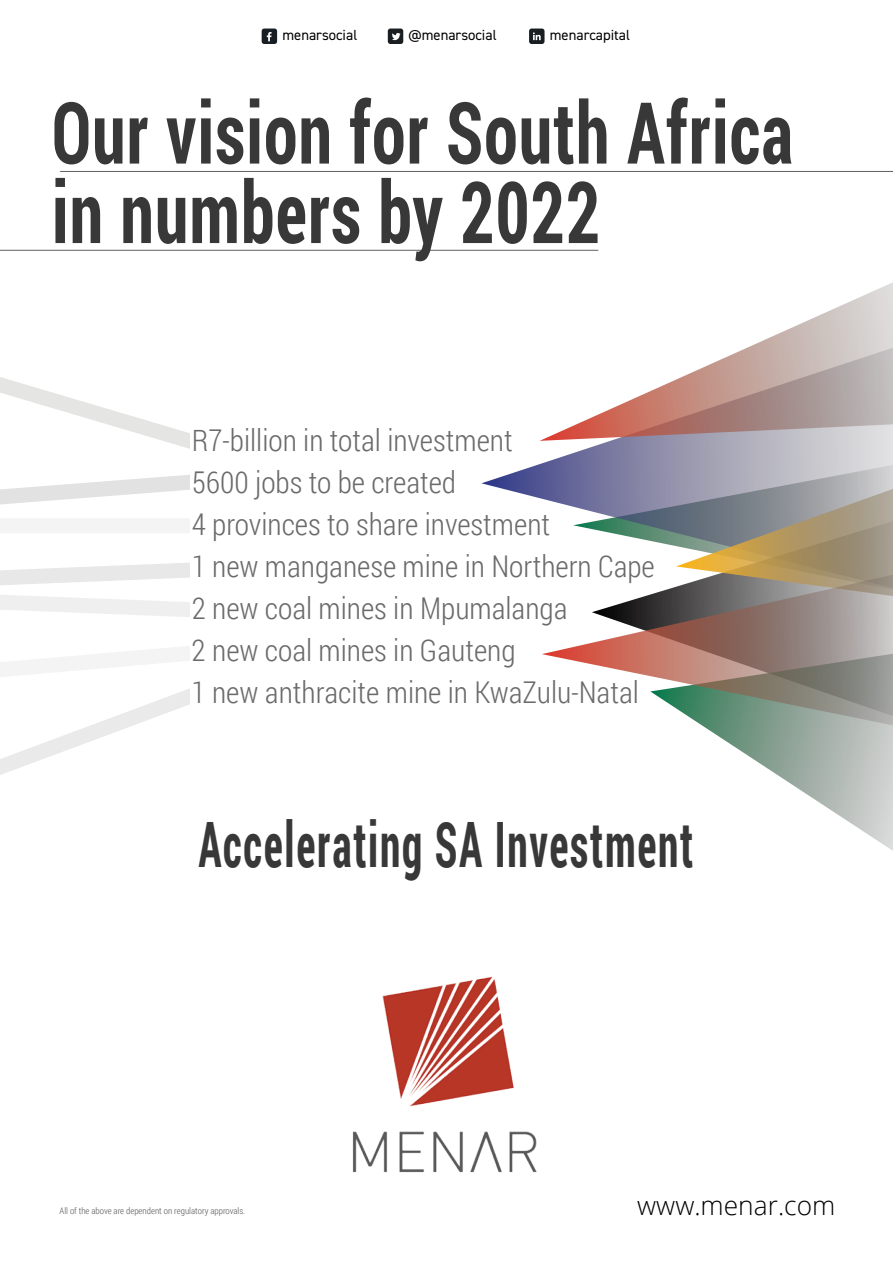
<style>
.page{position:relative;width:893px;height:1263px;background:#fff}
.page>*{position:absolute;margin:0;border:0;box-sizing:border-box;transform-origin:0 0}
.t1{font:700 85.5px/79.5px "Roboto Condensed";letter-spacing:.02em;color:#383838;scale:.8 1}
.t2{font:700 62.55px "Roboto Condensed";letter-spacing:.04em;color:#383838;scale:.67 1}
.t3{font:300 30px/42px "Roboto Condensed";color:#6b6b6b}
.t4{font:300 26.25px "Open Sans";color:#010101}
.t5{font:14.7px "DIN2014";color:#000}
.t6{font:300 9px "Roboto Condensed";color:#5c5c5d}
</style>
<div class="page">
<svg style="left:0;top:377px;width:190px;height:128px"></svg>
<div style="left:0;top:518px;width:233px;height:15px;background:#f4f4f5"></div>
<svg style="left:0;top:563px;width:190px;height:54px"></svg>
<svg style="left:0;top:646px;width:190px;height:129px"></svg>
<div style="left:190px;top:391px;width:150px;height:330px;background:#fff"></div>
<svg style="left:481px;top:441px;width:412px;height:66px"></svg>
<svg style="left:573px;top:465px;width:320px;height:110px;background:#a5a39d"></svg>
<svg style="left:701px;top:725px;width:192px;height:126px"></svg>
<svg style="left:540px;top:282px;width:353px;height:159px"></svg>
<svg style="left:542px;top:575px;width:351px;height:150px"></svg>
<hr style="left:0;top:250px;width:598px;height:1px;background:#5e5f5f">
<hr style="left:60px;top:171px;width:833px;height:1px;background:#5e5f5f">
<img style="left:352px;top:976px;width:185px;height:197px">
<div style="left:262px;top:29px;width:15px;height:15px;background:#181e21;border-radius:3px"></div>
<svg style="left:267px;top:32px;width:5px;height:9px"></svg>
<div style="left:529px;top:29px;width:15px;height:15px;background:#181e21;border-radius:3px"></div>
<svg style="left:533px;top:32px;width:8px;height:8px"></svg>
<div style="left:388px;top:29px;width:15px;height:15px;background:#181e21;border-radius:3px"></div>
<svg style="left:392px;top:33px;width:9px;height:7px"></svg>
<p class="t5" style="left:282px;top:26px;width:76px">menarsocial</p>
<p class="t5" style="left:409px;top:26px;width:90px">@menarsocial</p>
<p class="t5" style="left:550px;top:26px;width:82px">menarcapital</p>
<h1 class="t1" style="left:52px;top:90px;width:928px">Our vision for South Africa in numbers by 2022</h1>
<p class="t3" style="left:192px;top:418px;width:465px">R7-billion in total investment<br>5600 jobs to be created<br>4 provinces to share investment<br>1 new manganese mine in Northern Cape<br>2 new coal mines in Mpumalanga<br>2 new coal mines in Gauteng<br>1 new anthracite mine in KwaZulu-Natal</p>
<h2 class="t2" style="left:198px;top:800px;width:740px">Accelerating SA Investment</h2>
<p class="t6" style="left:60px;top:1205px;width:187px">All of the above are dependent on regulatory approvals.</p>
<p class="t4" style="left:637px;top:1187px;width:200px">www.menar.com</p>
</div>
